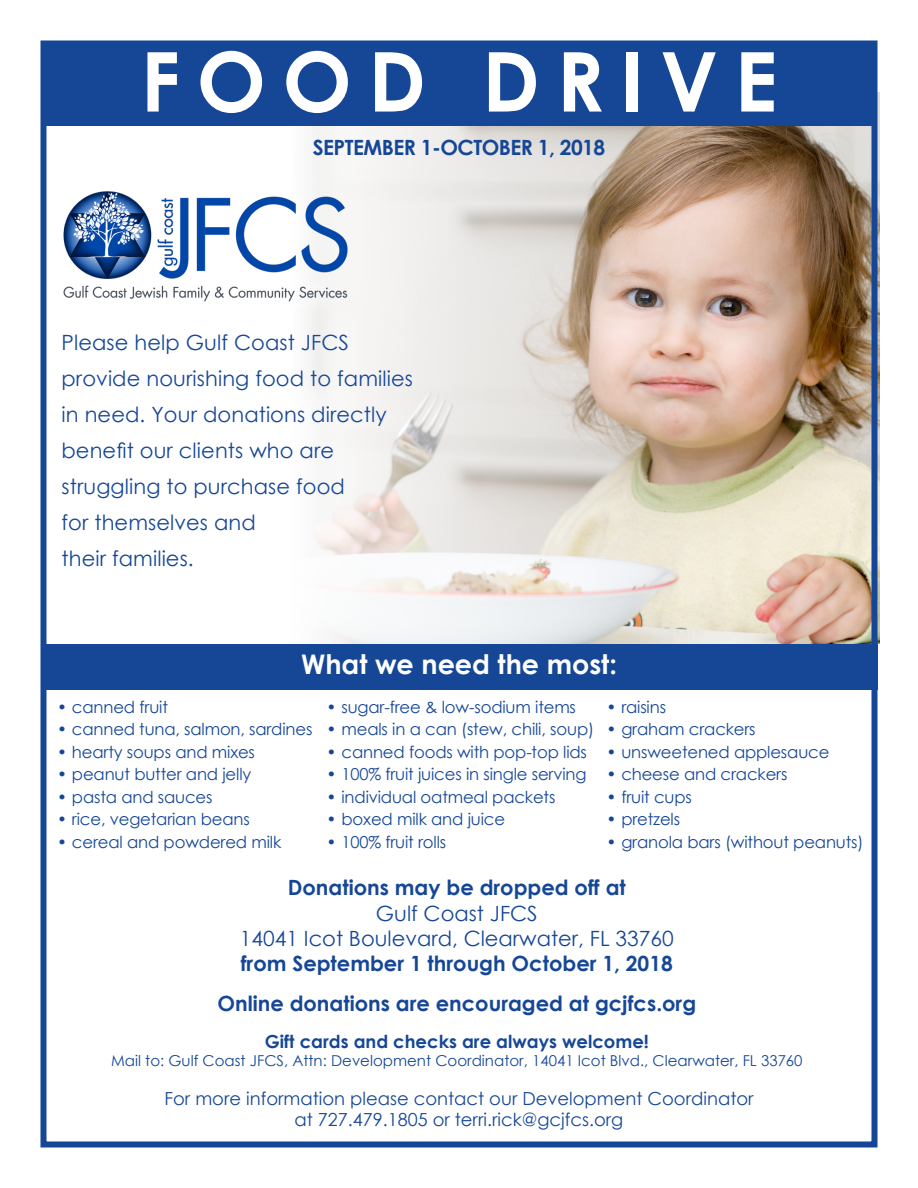
<style>
.page{position:relative;width:918px;height:1188px;background:#fff}
.page>*{position:absolute;margin:0;border:0;box-sizing:border-box;transform-origin:0 0}
.t1{font:700 82.5px "Century Gothic";letter-spacing:.2em;color:#fff}
.t2{font:700 27px "Century Gothic";color:#fff}
.t3{font:21px/36px "Century Gothic";letter-spacing:.005em;color:#164797}
.t4{font:700 21px "Century Gothic";color:#164797}
.t5{font:700 21px "Century Gothic";letter-spacing:-.025em;color:#164797}
.t6{font:18px "Century Gothic";color:#164797}
.t7{font:700 18px "Century Gothic";color:#164797}
.t8{font:16.5px "Century Gothic";letter-spacing:-.01em;color:#164797}
.t9{font:15px "Century Gothic";color:#164797}
</style>
<div class="page">
<div style="left:42px;top:644px;width:836px;height:46px;background:#164797"></div>
<img style="left:206px;top:93px;width:673px;height:551px">
<div style="left:41px;top:41px;width:836px;height:84px;background:#164797"></div>
<div style="left:40px;top:40px;width:838px;height:1108px;border:6px solid #164797"></div>
<img style="left:63px;top:182px;width:298px;height:128px">
<p class="t1" style="left:141px;top:19px;width:638px">FOOD DRIVE</p>
<p class="t5" style="left:313px;top:131px;width:294px">SEPTEMBER 1-OCTOBER 1, 2018</p>
<p class="t3" style="left:62px;top:325px;width:353px">Please help Gulf Coast JFCS provide nourishing food to families in need. Your donations directly benefit our clients who are struggling to purchase food</p>
<p class="t3" style="left:62px;top:505px;width:196px">for themselves and their families.</p>
<p class="t2" style="left:301px;top:644px;width:317px">What we need the most:</p>
<p class="t8" style="left:327px;top:695px;width:251px">• sugar-free &amp; low-sodium items</p>
<p class="t8" style="left:327px;top:718px;width:269px">• meals in a can (stew, chili, soup)</p>
<p class="t8" style="left:327px;top:740px;width:262px">• canned foods with pop-top lids</p>
<p class="t8" style="left:327px;top:763px;width:261px">• 100% fruit juices in single serving</p>
<p class="t8" style="left:327px;top:785px;width:230px">• individual oatmeal packets</p>
<p class="t8" style="left:327px;top:808px;width:180px">• boxed milk and juice</p>
<p class="t8" style="left:327px;top:830px;width:121px">• 100% fruit rolls</p>
<p class="t8" style="left:57px;top:695px;width:112px">• canned fruit</p>
<p class="t8" style="left:57px;top:718px;width:257px">• canned tuna, salmon, sardines</p>
<p class="t8" style="left:57px;top:740px;width:200px">• hearty soups and mixes</p>
<p class="t8" style="left:57px;top:763px;width:196px">• peanut butter and jelly</p>
<p class="t8" style="left:57px;top:785px;width:157px">• pasta and sauces</p>
<p class="t8" style="left:57px;top:808px;width:194px">• rice, vegetarian beans</p>
<p class="t8" style="left:57px;top:830px;width:226px">• cereal and powdered milk</p>
<p class="t8" style="left:606px;top:695px;width:61px">• raisins</p>
<p class="t8" style="left:606px;top:718px;width:151px">• graham crackers</p>
<p class="t8" style="left:606px;top:740px;width:225px">• unsweetened applesauce</p>
<p class="t8" style="left:606px;top:763px;width:183px">• cheese and crackers</p>
<p class="t8" style="left:606px;top:785px;width:87px">• fruit cups</p>
<p class="t8" style="left:606px;top:808px;width:75px">• pretzels</p>
<p class="t8" style="left:606px;top:830px;width:259px">• granola bars (without peanuts)</p>
<p class="t4" style="left:288px;top:872px;width:340px">Donations may be dropped off at</p>
<p class="t3" style="left:376px;top:895px;width:163px">Gulf Coast JFCS</p>
<p class="t3" style="left:240px;top:920px;width:435px">14041 Icot Boulevard, Clearwater, FL 33760</p>
<p class="t4" style="left:241px;top:948px;width:434px">from September 1 through October 1, 2018</p>
<p class="t4" style="left:217px;top:988px;width:480px">Online donations are encouraged at gcjfcs.org</p>
<p class="t7" style="left:265px;top:1028px;width:386px">Gift cards and checks are always welcome!</p>
<p class="t9" style="left:111px;top:1050px;width:693px">Mail to: Gulf Coast JFCS, Attn: Development Coordinator, 14041 Icot Blvd., Clearwater, FL 33760</p>
<p class="t6" style="left:164px;top:1086px;width:591px">For more information please contact our Development Coordinator</p>
<p class="t6" style="left:295px;top:1107px;width:330px">at 727.479.1805 or terri.rick@gcjfcs.org</p>
</div>
